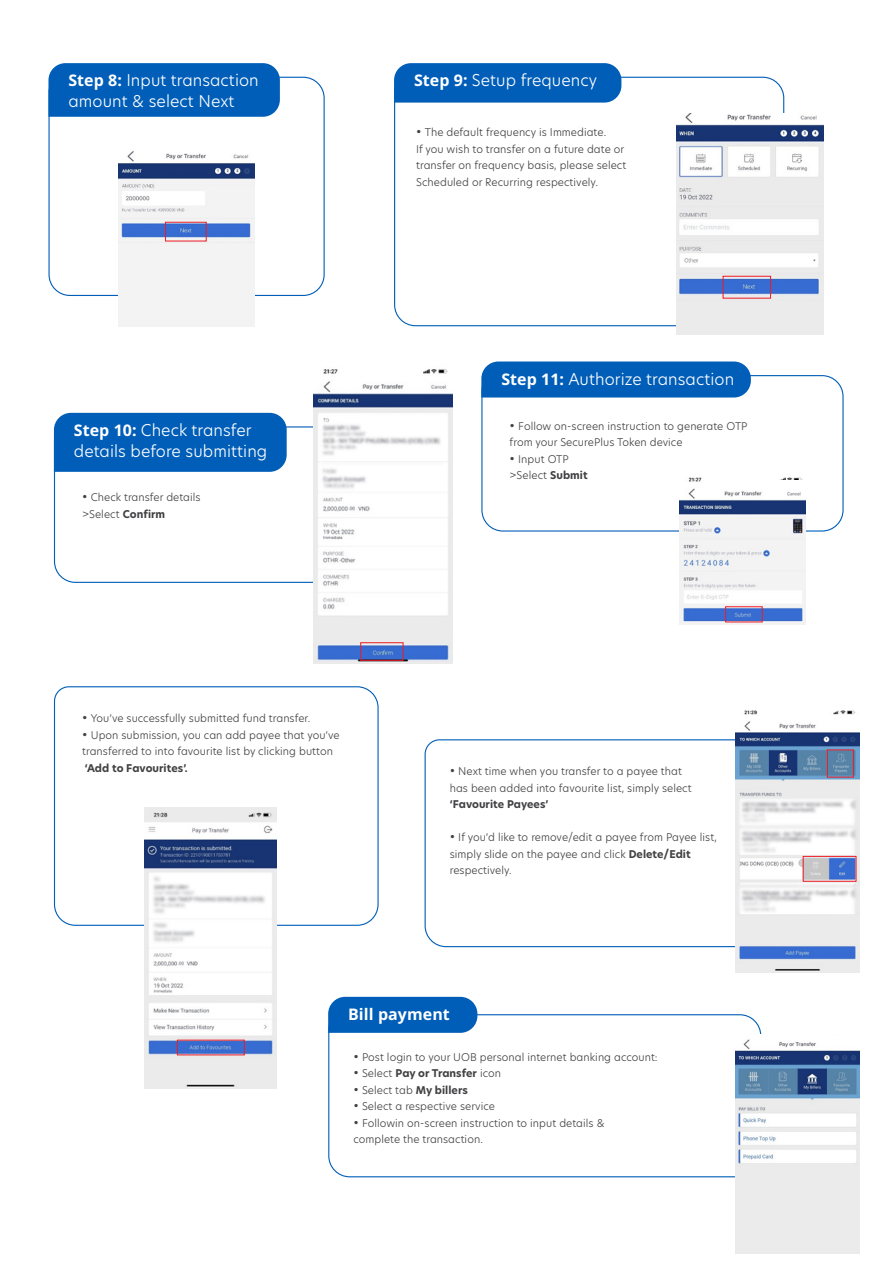
<style>
.page{position:relative;width:893px;height:1263px;background:#fff}
.page>*{position:absolute;margin:0;border:0;box-sizing:border-box;transform-origin:0 0}
.t1{font:300 15.9px/21px "New Hero";letter-spacing:.005em;color:#fff}
.t2{font:700 15.9px "Noto Sans";letter-spacing:.005em;color:#fff}
.t3{font:300 10.5px/16.5px "New Hero";letter-spacing:.005em;color:#414042}
.t4{font:700 10.5px "Hero New";letter-spacing:.005em;color:#414042}
.s1{font-family:"Noto Sans";font-weight:700}
.s2{font-family:"Hero New";font-size:12px}
.s3{font-family:"Hero New";font-weight:700}
.s4{font-weight:300;font-size:12px}
.s5{font-family:"New Hero";font-weight:300}
</style>
<div class="page">
<svg style="left:48px;top:77px;width:277px;height:219px"></svg>
<div style="left:48px;top:63px;width:232px;height:54px;background:#005eb8"></div>
<svg style="left:394px;top:77px;width:390px;height:249px"></svg>
<svg style="left:394px;top:63px;width:227px;height:40px;background:#0863ba"></svg>
<img style="left:676px;top:114px;width:147px;height:220px">
<img style="left:119px;top:147px;width:135px;height:179px">
<div style="left:165px;top:222px;width:42px;height:19px;border:1px solid #ed1c24"></div>
<div style="left:723px;top:276px;width:48px;height:23px;border:1px solid #ed1c24"></div>
<svg style="left:54px;top:472px;width:259px;height:111px"></svg>
<svg style="left:54px;top:686px;width:325px;height:240px"></svg>
<svg style="left:425px;top:739px;width:310px;height:208px"></svg>
<svg style="left:328px;top:1014px;width:433px;height:163px"></svg>
<div style="left:54px;top:413px;width:215px;height:59px;background:#005eb8"></div>
<img style="left:313px;top:369px;width:140px;height:295px">
<div style="left:360px;top:642px;width:43px;height:19px;border:1px solid #ed1c24"></div>
<img style="left:313px;top:370px;width:140px;height:39px">
<img style="left:269px;top:409px;width:184px;height:134px">
<svg style="left:481px;top:375px;width:363px;height:157px"></svg>
<div style="left:481px;top:361px;width:270px;height:36px;background:#005eb8"></div>
<div style="left:328px;top:997px;width:149px;height:36px;background:#005eb8"></div>
<img style="left:679px;top:473px;width:126px;height:152px">
<div style="left:725px;top:606px;width:38px;height:16px;border:1px solid #ed1c24"></div>
<img style="left:145px;top:807px;width:132px;height:281px">
<img style="left:97px;top:820px;width:225px;height:46px">
<img style="left:97px;top:866px;width:225px;height:133px">
<img style="left:735px;top:1035px;width:124px;height:219px">
<img style="left:735px;top:710px;width:124px;height:262px">
<img style="left:685px;top:744px;width:175px;height:86px">
<img style="left:685px;top:830px;width:175px;height:136px">
<div style="left:803px;top:856px;width:53px;height:25px;border:1px solid #ed1c24"></div>
<div style="left:722px;top:481px;width:89px;height:9px;background:#fff"></div>
<h1 class="t1" style="left:68px;top:69px;width:192px"><span class="s1">Step 8:</span> Input transaction amount &amp; select Next</h1>
<h1 class="t1" style="left:414px;top:69px;width:185px"><span class="s1">Step 9:</span> Setup frequency</h1>
<p class="t3" style="left:416px;top:124px;width:212px"><span class="s2">•</span> The default frequency is Immediate.<br>If you wish to transfer on a future date or transfer on frequency basis, please select Scheduled or Recurring respectively.</p>
<h1 class="t1" style="left:501px;top:368px;width:234px"><span class="s1">Step 11:</span> Authorize transaction</h1>
<h1 class="t1" style="left:74px;top:419px;width:195px"><span class="s1">Step 10:</span> Check transfer details before submitting</h1>
<p class="t3" style="left:510px;top:417px;width:239px"><span class="s2">•</span> Follow on-screen instruction to generate OTP from your SecurePlus Token device</p>
<p class="t3" style="left:510px;top:450px;width:80px"><span class="s2">•</span> Input OTP &gt;Select <span class="s3">Submit</span></p>
<p class="t3" style="left:82px;top:489px;width:120px"><span class="s2">•</span> Check transfer details &gt;Select <span class="s3">Confirm</span></p>
<p class="t3" style="left:82px;top:710px;width:230px"><span class="s2">•</span> You’ve successfully submitted fund transfer.</p>
<p class="t3" style="left:82px;top:726px;width:259px"><span class="s2">•</span> Upon submission, you can add payee that you’ve transferred to into favourite list by clicking button</p>
<p class="t4" style="left:85px;top:761px;width:104px">‘Add to Favourites’.</p>
<p class="t3" style="left:450px;top:763px;width:243px"><span class="s2">•</span> Next time when you transfer to a payee that has been added into favourite list, simply select</p>
<p class="t4" style="left:450px;top:797px;width:100px">‘Favourite Payees’</p>
<p class="t3" style="left:450px;top:829px;width:269px"><span class="s2">•</span> If you’d like to remove/edit a payee from Payee list, simply slide on the payee and click <span class="s3">Delete/Edit </span>respectively.</p>
<h1 class="t2" style="left:348px;top:1005px;width:103px">Bill payment</h1>
<p class="t3" style="left:353px;top:1048px;width:306px"><span class="s2">•</span> Post login to your UOB personal internet banking account:</p>
<p class="t4" style="left:353px;top:1066px;width:149px"><span class="s4">•</span> <span class="s5">Select</span> Pay or Transfer <span class="s5">icon</span></p>
<p class="t3" style="left:353px;top:1081px;width:116px"><span class="s2">•</span> Select tab <span class="s3">My billers</span></p>
<p class="t3" style="left:353px;top:1098px;width:143px"><span class="s2">•</span> Select a respective service</p>
<p class="t3" style="left:353px;top:1114px;width:253px"><span class="s2">•</span> Followin on-screen instruction to input details &amp; complete the transaction.</p>
</div>
